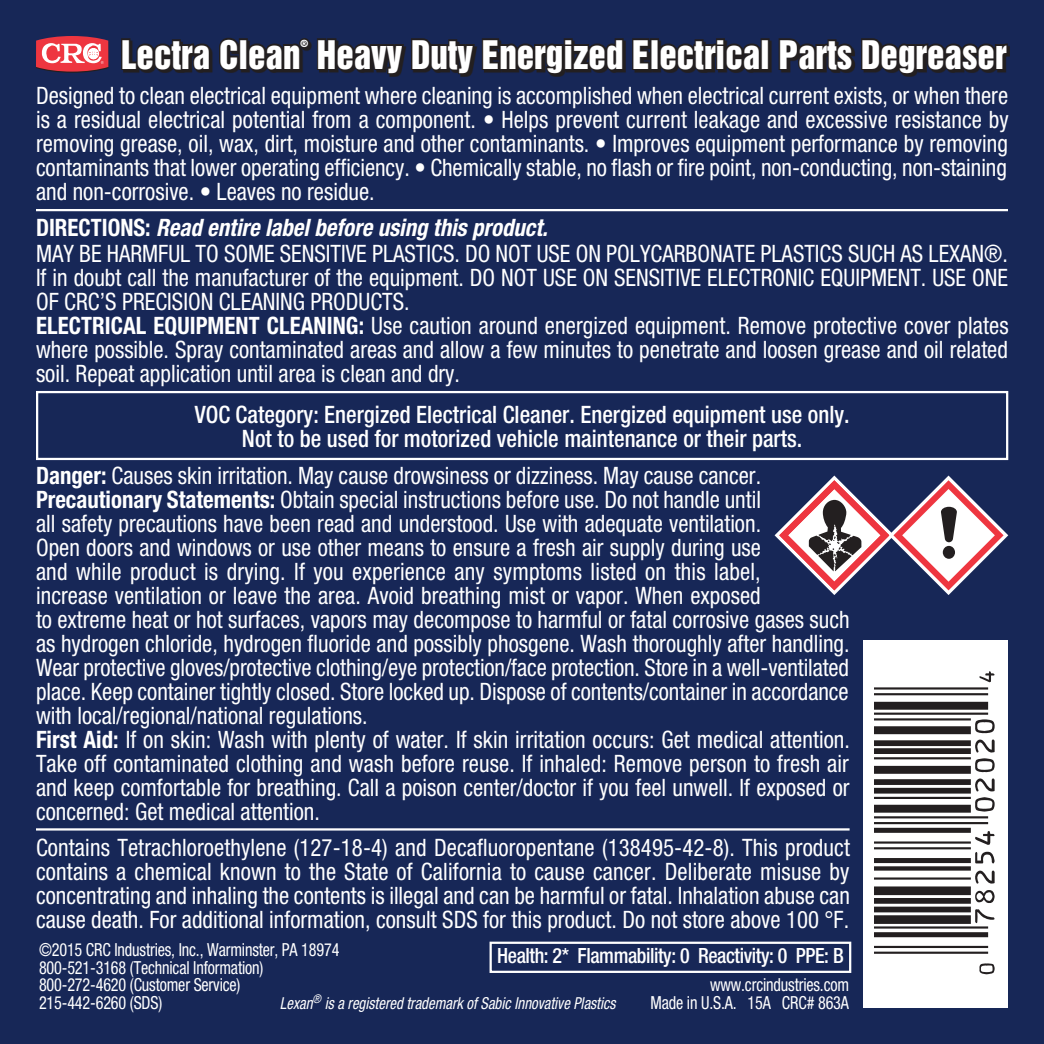
<style>
.page{position:relative;width:1044px;height:1044px;background:#172757}
.page>*{position:absolute;margin:0;border:0;box-sizing:border-box;transform-origin:0 0}
.t1{font:36px "Helvetica Inserat";color:#fff}
.t2{font:condensed 24px/24px "Helvetica Neue";color:#fff;text-align:justify;scale:.95 1}
.t3{font:500 condensed 24px/24px "Helvetica Neue";color:#fff;text-align:center;scale:.95 1}
.t4{font:500 condensed 21px "Helvetica Neue";letter-spacing:-.02em;color:#fff;scale:.95 1}
.t5{font:condensed 18px/17.4px "Helvetica Neue";letter-spacing:-.01em;color:#fff;scale:.9 1}
.t6{font:italic condensed 16.5px "Helvetica Neue";color:#fff;scale:.9 1}
.t7{font:9px "Helvetica Inserat";color:#fff}
.s1{font-weight:700}
.s2{font-weight:700;font-style:italic}
</style>
<div class="page">
<hr style="left:36px;top:209px;width:972px;height:2px;background:#fff">
<hr style="left:36px;top:828px;width:814px;height:3px;background:#fff">
<div style="left:863px;top:641px;width:144px;height:367px;background:#fff"></div>
<hr style="left:875px;top:952px;width:113px;height:2px;background:#231f20">
<hr style="left:875px;top:946px;width:113px;height:2px;background:#231f20">
<div style="left:875px;top:932px;width:113px;height:5px;background:#231f20"></div>
<hr style="left:875px;top:926px;width:113px;height:3px;background:#231f20">
<div style="left:875px;top:915px;width:96px;height:9px;background:#231f20"></div>
<div style="left:875px;top:907px;width:96px;height:5px;background:#231f20"></div>
<div style="left:875px;top:898px;width:96px;height:6px;background:#231f20"></div>
<div style="left:875px;top:886px;width:96px;height:9px;background:#231f20"></div>
<hr style="left:875px;top:877px;width:96px;height:3px;background:#231f20">
<div style="left:875px;top:866px;width:96px;height:5px;background:#231f20"></div>
<div style="left:875px;top:858px;width:96px;height:5px;background:#231f20"></div>
<hr style="left:875px;top:847px;width:96px;height:2px;background:#231f20">
<hr style="left:875px;top:841px;width:96px;height:3px;background:#231f20">
<div style="left:875px;top:828px;width:96px;height:5px;background:#231f20"></div>
<hr style="left:875px;top:822px;width:113px;height:2px;background:#231f20">
<hr style="left:875px;top:816px;width:113px;height:2px;background:#231f20">
<div style="left:875px;top:805px;width:96px;height:8px;background:#231f20"></div>
<hr style="left:875px;top:797px;width:96px;height:2px;background:#231f20">
<div style="left:875px;top:788px;width:96px;height:6px;background:#231f20"></div>
<div style="left:875px;top:779px;width:96px;height:6px;background:#231f20"></div>
<div style="left:875px;top:766px;width:96px;height:8px;background:#231f20"></div>
<hr style="left:875px;top:757px;width:96px;height:2px;background:#231f20">
<div style="left:875px;top:748px;width:96px;height:6px;background:#231f20"></div>
<div style="left:875px;top:740px;width:96px;height:6px;background:#231f20"></div>
<div style="left:875px;top:726px;width:96px;height:8px;background:#231f20"></div>
<hr style="left:875px;top:718px;width:96px;height:3px;background:#231f20">
<hr style="left:875px;top:713px;width:113px;height:2px;background:#231f20">
<div style="left:875px;top:702px;width:113px;height:8px;background:#231f20"></div>
<hr style="left:875px;top:693px;width:113px;height:2px;background:#231f20">
<hr style="left:875px;top:687px;width:113px;height:3px;background:#231f20">
<svg style="left:979px;top:963px;width:16px;height:11px"></svg>
<svg style="left:975px;top:909px;width:20px;height:14px"></svg>
<svg style="left:975px;top:890px;width:20px;height:13px"></svg>
<svg style="left:975px;top:870px;width:20px;height:14px"></svg>
<svg style="left:975px;top:851px;width:20px;height:12px"></svg>
<svg style="left:975px;top:831px;width:20px;height:14px"></svg>
<svg style="left:975px;top:778px;width:20px;height:34px"></svg>
<svg style="left:975px;top:739px;width:20px;height:33px"></svg>
<svg style="left:975px;top:719px;width:20px;height:14px"></svg>
<svg style="left:979px;top:671px;width:16px;height:11px"></svg>
<div style="left:490px;top:942px;width:361px;height:31px;border:2px solid #fff"></div>
<div style="left:36px;top:391px;width:972px;height:69px;border:2px solid #fff"></div>
<svg style="left:123px;top:40px;width:887px;height:37px"></svg>
<svg style="left:121px;top:38px;width:91px;height:34px"></svg>
<svg style="left:218px;top:37px;width:22px;height:35px"></svg>
<div style="left:239px;top:38px;width:9px;height:32px;border:3px solid #231f20"></div>
<svg style="left:247px;top:38px;width:318px;height:39px"></svg>
<div style="left:564px;top:44px;width:9px;height:26px;border:3px solid #231f20"></div>
<div style="left:564px;top:38px;width:9px;height:7px;border:3px solid #231f20"></div>
<svg style="left:571px;top:38px;width:54px;height:34px;background:#202029"></svg>
<svg style="left:631px;top:38px;width:20px;height:34px"></svg>
<div style="left:650px;top:38px;width:9px;height:32px;border:3px solid #231f20"></div>
<svg style="left:658px;top:38px;width:60px;height:34px"></svg>
<div style="left:716px;top:44px;width:9px;height:26px;border:3px solid #231f20"></div>
<div style="left:716px;top:38px;width:9px;height:7px;border:3px solid #231f20"></div>
<svg style="left:724px;top:42px;width:38px;height:30px"></svg>
<div style="left:761px;top:38px;width:9px;height:32px;border:3px solid #231f20"></div>
<svg style="left:777px;top:38px;width:232px;height:38px"></svg>
<svg style="left:36px;top:36px;width:72px;height:37px;background:#d9626d"></svg>
<svg style="left:775px;top:476px;width:233px;height:119px"></svg>
<h1 class="t1" style="left:121px;top:33px;width:181px">Lectra Clean</h1>
<p class="t7" style="left:301px;top:38px;width:9px">®</p>
<h1 class="t1" style="left:317px;top:33px;width:691px">Heavy Duty Energized Electrical Parts Degreaser</h1>
<p class="t2" style="left:36px;top:84px;width:1025px">Designed to clean electrical equipment where cleaning is accomplished when electrical current exists, or when there is a residual electrical potential from a component. • Helps prevent current leakage and excessive resistance by removing grease, oil, wax, dirt, moisture and other contaminants. • Improves equipment performance by removing contaminants that lower operating efficiency. • Chemically stable, no flash or fire point, non-conducting, non-staining and non-corrosive. • Leaves no residue.</p>
<p class="t2" style="left:36px;top:215px;width:1025px;text-align:left"><span class="s1">DIRECTIONS:</span> <span class="s2">Read entire label before using this product.<br></span>MAY BE HARMFUL TO SOME SENSITIVE PLASTICS. DO NOT USE ON POLYCARBONATE PLASTICS SUCH AS LEXAN®.<br>If in doubt call the manufacturer of the equipment. DO NOT USE ON SENSITIVE ELECTRONIC EQUIPMENT. USE ONE OF CRC’S PRECISION CLEANING PRODUCTS.<br><span class="s1">ELECTRICAL EQUIPMENT CLEANING:</span> Use caution around energized equipment. Remove protective cover plates where possible. Spray contaminated areas and allow a few minutes to penetrate and loosen grease and oil related soil. Repeat application until area is clean and dry.</p>
<p class="t3" style="left:195px;top:402px;width:691px">VOC Category: Energized Electrical Cleaner. Energized equipment use only.<br>Not to be used for motorized vehicle maintenance or their parts.</p>
<p class="t2" style="left:36px;top:463px;width:858px;text-align:left"><span class="s1">Danger:</span> Causes skin irritation. May cause drowsiness or dizziness. May cause cancer.<br><span class="s1">Precautionary Statements:</span> Obtain special instructions before use. Do not handle until<br>all safety precautions have been read and understood. Use with adequate ventilation.<br>Open doors and windows or use other means to ensure a fresh air supply during use<br>and while product is drying. If you experience any symptoms listed on this label,<br>increase ventilation or leave the area. Avoid breathing mist or vapor. When exposed<br>to extreme heat or hot surfaces, vapors may decompose to harmful or fatal corrosive gases such as hydrogen chloride, hydrogen fluoride and possibly phosgene. Wash thoroughly after handling.<br>Wear protective gloves/protective clothing/eye protection/face protection. Store in a well-ventilated place. Keep container tightly closed. Store locked up. Dispose of contents/container in accordance with local/regional/national regulations.<br><span class="s1">First Aid:</span> If on skin: Wash with plenty of water. If skin irritation occurs: Get medical attention.<br>Take off contaminated clothing and wash before reuse. If inhaled: Remove person to fresh air and keep comfortable for breathing. Call a poison center/doctor if you feel unwell. If exposed or concerned: Get medical attention.</p>
<p class="t2" style="left:36px;top:835px;width:858px">Contains Tetrachloroethylene (127-18-4) and Decafluoropentane (138495-42-8). This product contains a chemical known to the State of California to cause cancer. Deliberate misuse by concentrating and inhaling the contents is illegal and can be harmful or fatal. Inhalation abuse can cause death. For additional information, consult SDS for this product. Do not store above 100 °F.</p>
<p class="t5" style="left:39px;top:941px;width:335px">©2015 CRC Industries, Inc., Warminster, PA 18974<br>800-521-3168 (Technical Information)<br>800-272-4620 (Customer Service)</p>
<p class="t4" style="left:497px;top:943px;width:366px">Health: 2* Flammability: 0 Reactivity: 0 PPE: B</p>
<p class="t5" style="left:710px;top:976px;width:156px">www.crcindustries.com</p>
<p class="t6" style="left:280px;top:993px;width:374px">Lexan<sup>®</sup> is a registered trademark of Sabic Innovative Plastics</p>
<p class="t5" style="left:39px;top:994px;width:139px">215-442-6260 (SDS)</p>
<p class="t5" style="left:651px;top:994px;width:222px">Made in U.S.A. 15A CRC# 863A</p>
</div>
